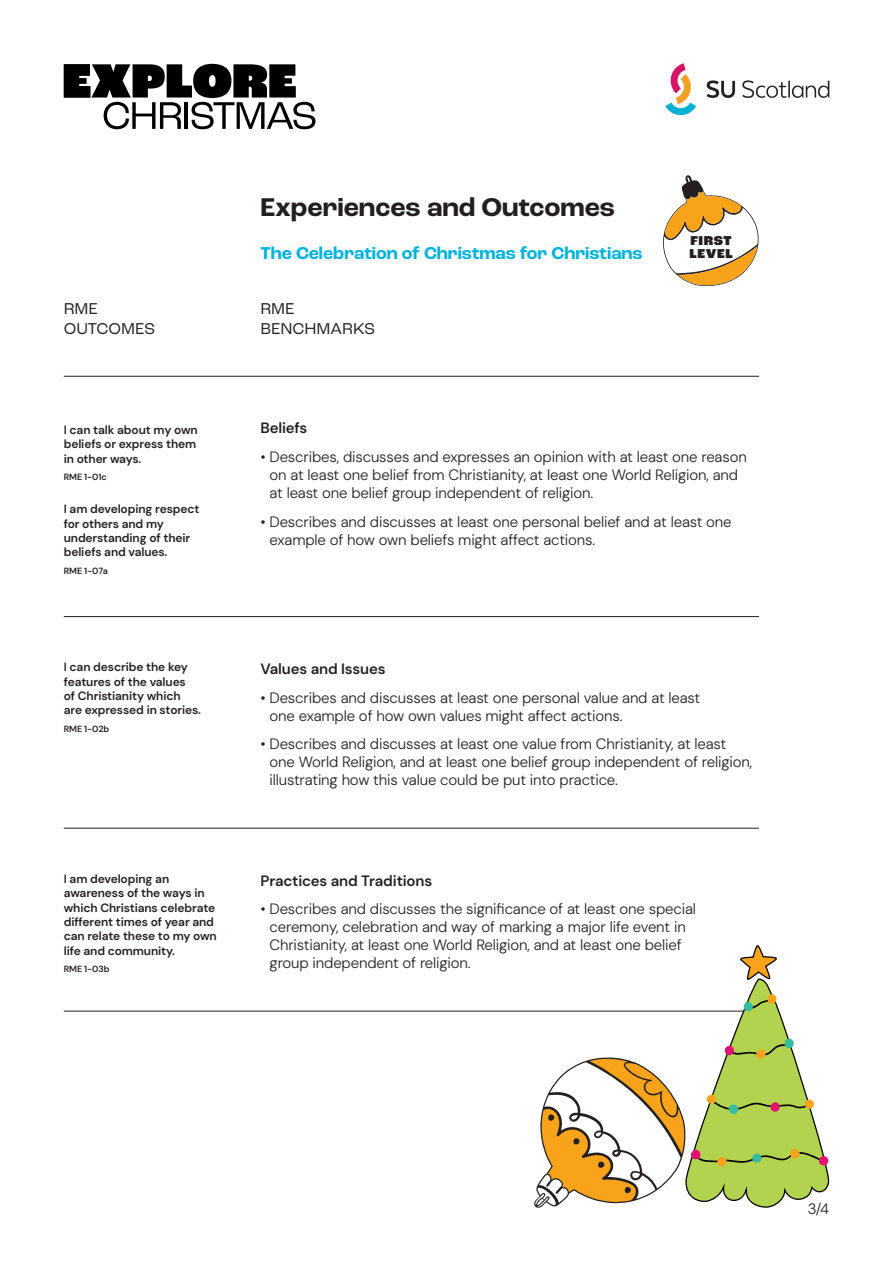
<style>
.page{position:relative;width:893px;height:1263px;background:#fff}
.page>*{position:absolute;margin:0;border:0;box-sizing:border-box;transform-origin:0 0}
.t1{font:700 27px "Roc Grotesk";color:#231f20}
.t2{font:700 18px "Roc Grotesk";color:#00b3dc}
.t3{font:16.5px/19.8px "Roc Grotesk";color:#231f20}
.t4{font:300 15px/18px "DM Sans 18 pt";letter-spacing:-.01em;color:#231f20}
.t5{font:600 15px "DM Sans 18 pt";letter-spacing:-.01em;color:#231f20}
.t6{font:900 13.5px/13.5px "Roc Grotesk";letter-spacing:.05em;color:#231f20}
.t7{font:600 12px/14.4px "DM Sans 18 pt";letter-spacing:-.01em;color:#231f20}
.t8{font:600 9px "DM Sans 18 pt";letter-spacing:-.01em;color:#231f20}
</style>
<div class="page">
<img style="left:665px;top:63px;width:165px;height:53px">
<svg style="left:64px;top:64px;width:251px;height:65px"></svg>
<hr style="left:64px;top:376px;width:695px;height:1px;background:#231f20">
<hr style="left:64px;top:616px;width:695px;height:1px;background:#231f20">
<hr style="left:64px;top:828px;width:695px;height:1px;background:#231f20">
<hr style="left:64px;top:1011px;width:695px;height:1px;background:#231f20">
<svg style="left:663px;top:175px;width:96px;height:111px"></svg>
<svg style="left:532px;top:945px;width:298px;height:263px"></svg>
<p class="t3" style="left:64px;top:299px;width:93px">RME<br>OUTCOMES</p>
<p class="t7" style="left:64px;top:422px;width:135px">I can talk about my own beliefs or express them in other ways.</p>
<p class="t8" style="left:64px;top:471px;width:45px">RME 1-01c</p>
<p class="t7" style="left:64px;top:502px;width:137px">I am developing respect for others and my understanding of their beliefs and values.</p>
<p class="t8" style="left:64px;top:565px;width:46px">RME 1-07a</p>
<p class="t7" style="left:64px;top:660px;width:139px">I can describe the key features of the values<br>of Christianity which are expressed in stories.</p>
<p class="t8" style="left:64px;top:723px;width:47px">RME 1-02b</p>
<p class="t7" style="left:64px;top:871px;width:155px">I am developing an awareness of the ways in which Christians celebrate different times of year and can relate these to my own life and community.</p>
<p class="t8" style="left:64px;top:963px;width:47px">RME 1-03b</p>
<h1 class="t1" style="left:260px;top:190px;width:356px">Experiences and Outcomes</h1>
<p class="t2" style="left:260px;top:242px;width:384px">The Celebration of Christmas for Christians</p>
<p class="t3" style="left:260px;top:299px;width:116px">RME<br>BENCHMARKS</p>
<p class="t6" style="left:689px;top:234px;width:45px">FIRST<br>LEVEL</p>
<p class="t5" style="left:260px;top:419px;width:48px">Beliefs</p>
<p class="t4" style="left:270px;top:448px;width:479px;text-indent:-9px">• Describes, discusses and expresses an opinion with at least one reason on at least one belief from Christianity, at least one World Religion, and at least one belief group independent of religion.</p>
<p class="t4" style="left:270px;top:512px;width:464px;text-indent:-9px">• Describes and discusses at least one personal belief and at least one example of how own beliefs might affect actions.</p>
<p class="t5" style="left:260px;top:659px;width:127px">Values and Issues</p>
<p class="t4" style="left:270px;top:688px;width:432px;text-indent:-9px">• Describes and discusses at least one personal value and at least one example of how own values might affect actions.</p>
<p class="t4" style="left:270px;top:735px;width:484px;text-indent:-9px">• Describes and discusses at least one value from Christianity, at least one World Religion, and at least one belief group independent of religion, illustrating how this value could be put into practice.</p>
<p class="t5" style="left:260px;top:871px;width:173px">Practices and Traditions</p>
<p class="t4" style="left:270px;top:900px;width:428px;text-indent:-9px">• Describes and discusses the significance of at least one special ceremony, celebration and way of marking a major life event in Christianity, at least one World Religion, and at least one belief group independent of religion.</p>
<p class="t4" style="left:808px;top:1200px;width:23px">3/4</p>
</div>
